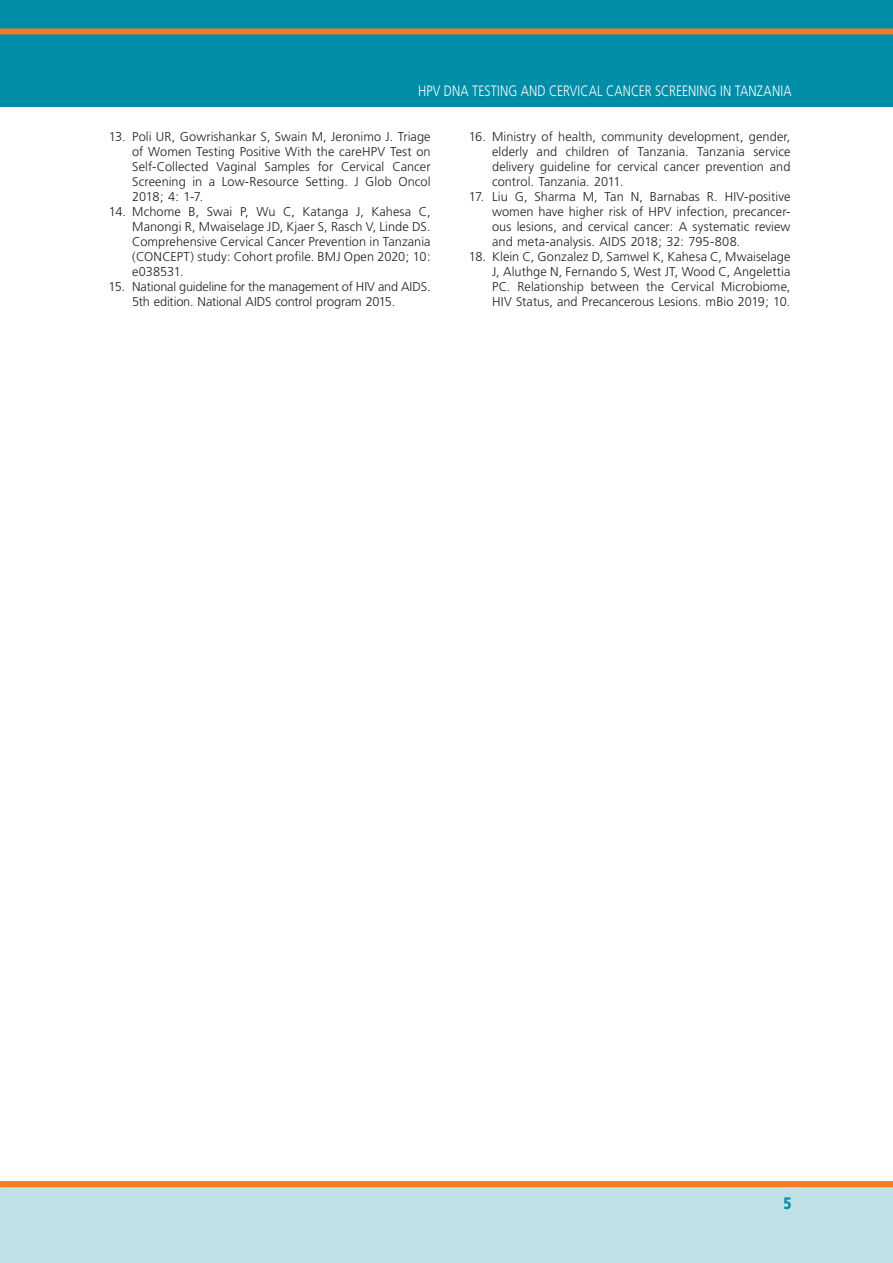
<style>
.page{position:relative;width:893px;height:1263px;background:#fff}
.page>*{position:absolute;margin:0;border:0;box-sizing:border-box;transform-origin:0 0}
.t1{font:900 16.5px "Frutiger";color:#008da8;scale:.8 1}
.t2{font:300 15px "Frutiger";letter-spacing:.01em;color:#fff;scale:.82 1}
.t3{font:300 12.75px/15px "Frutiger";color:#231f20;text-align:justify}
</style>
<div class="page">
<hr style="left:0;top:0;width:1px;height:106px;background:#008da8">
<div style="left:1px;top:0;width:892px;height:106px;background:#008da8"></div>
<hr style="left:0;top:1181px;width:1px;height:82px;background:#c0e0e8">
<div style="left:1px;top:1181px;width:892px;height:82px;background:#c0e0e8"></div>
<div style="left:1px;top:28px;width:892px;height:6px;background:#f47b21"></div>
<div style="left:1px;top:1181px;width:892px;height:6px;background:#f47b21"></div>
<p class="t2" style="left:418px;top:83px;width:457px">HPV DNA TESTING AND CERVICAL CANCER SCREENING IN TANZANIA</p>
<p class="t3" style="left:492px;top:129px;width:300px;text-indent:-23px">16. Ministry of health, community development, gender, elderly and children of Tanzania. Tanzania service delivery guideline for cervical cancer prevention and control. Tanzania. 2011.</p>
<p class="t3" style="left:492px;top:189px;width:300px;text-indent:-23px">17. Liu G, Sharma M, Tan N, Barnabas R. HIV-positive women have higher risk of HPV infection, precancer&shy;ous lesions, and cervical cancer: A systematic review and meta-analysis. AIDS 2018; 32: 795-808.</p>
<p class="t3" style="left:492px;top:249px;width:300px;text-indent:-23px">18. Klein C, Gonzalez D, Samwel K, Kahesa C, Mwaiselage J, Aluthge N, Fernando S, West JT, Wood C, Angelettia PC. Relationship between the Cervical Microbiome, HIV Status, and Precancerous Lesions. mBio 2019; 10.</p>
<p class="t3" style="left:132px;top:129px;width:300px;text-indent:-23px">13. Poli UR, Gowrishankar S, Swain M, Jeronimo J. Triage of Women Testing Positive With the careHPV Test on Self-Collected Vaginal Samples for Cervical Cancer Screening in a Low-Resource Setting. J Glob Oncol 2018; 4: 1-7.</p>
<p class="t3" style="left:132px;top:204px;width:300px;text-indent:-23px">14. Mchome B, Swai P, Wu C, Katanga J, Kahesa C, Manongi R, Mwaiselage JD, Kjaer S, Rasch V, Linde DS.<br>Comprehensive Cervical Cancer Prevention in Tanzania (CONCEPT) study: Cohort profile. BMJ Open 2020; 10: e038531.</p>
<p class="t3" style="left:132px;top:279px;width:300px;text-indent:-24px">15. National guideline for the management of HIV and AIDS.<br>5th edition. National AIDS control program 2015.</p>
<p class="t1" style="left:783px;top:1193px;width:12px">5</p>
</div>
